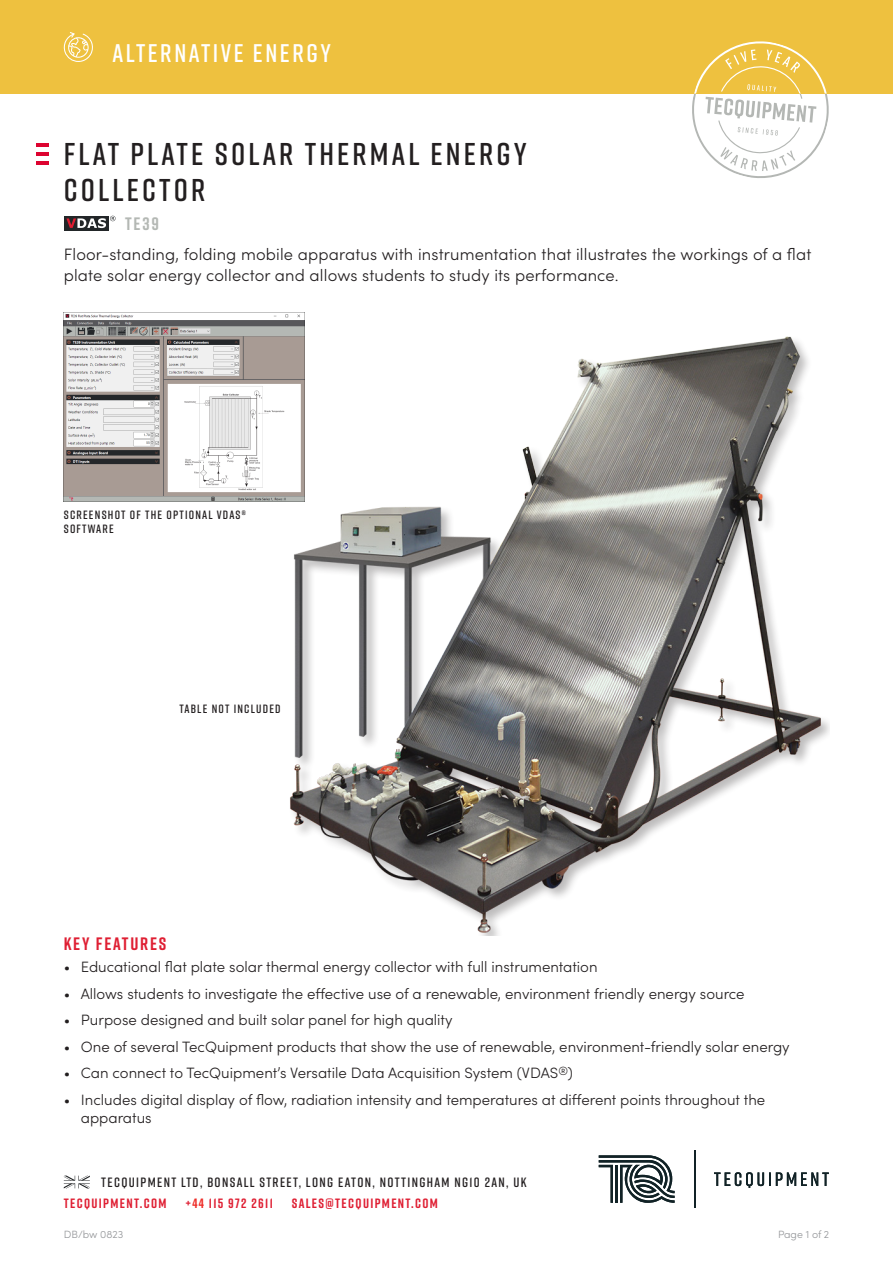
<style>
.page{position:relative;width:893px;height:1263px;background:#fff}
.page>*{position:absolute;margin:0;border:0;box-sizing:border-box;transform-origin:0 0}
.Product_name{font:600 31.5px/36px "Rift";letter-spacing:.1em;color:#231f20}
.t1{font:600 25.5px "Rift";letter-spacing:.1em;color:#fff}
.Main_heading{font:700 18px "Rift";letter-spacing:.1em;color:#df1f33}
.t2{font:700 18px "Rift";color:#b4b8b4}
.Product_description{font:300 16.5px/21px "Sofia Pro";letter-spacing:.01em;color:#231f20}
.Large_bullet_points{font:300 15px/18px "Sofia Pro";color:#231f20}
.t3{font:600 13.5px "Rift";letter-spacing:.1em;color:#231f20}
.t4{font:700 13.5px "Rift";letter-spacing:.1em;color:#df1f33}
.t5{font:600 12px/14.4px "Rift";letter-spacing:.1em;color:#231f20}
.t6{font:300 10.5px "Sofia Pro";color:#939598}
.s1{color:#ee2d28}
</style>
<div class="page">
<svg style="left:599px;top:1155px;width:76px;height:48px"></svg>
<svg style="left:714px;top:1172px;width:115px;height:16px"></svg>
<hr style="left:694px;top:1150px;width:1px;height:58px;background:#112226">
<svg style="left:64px;top:1175px;width:26px;height:13px"></svg>
<img style="left:278px;top:312px;width:551px;height:624px">
<div style="left:64px;top:216px;width:45px;height:15px;background:#222628"></div>
<svg style="left:66px;top:216px;width:50px;height:12px"></svg>
<div style="left:0;top:0;width:893px;height:94px;background:#eec13f"></div>
<svg style="left:64px;top:32px;width:29px;height:30px"></svg>
<svg style="left:692px;top:41px;width:137px;height:137px"></svg>
<svg style="left:36px;top:143px;width:13px;height:3px"></svg>
<svg style="left:36px;top:152px;width:13px;height:3px"></svg>
<hr style="left:36px;top:161px;width:13px;height:4px;background:#dd0330">
<img style="left:64px;top:313px;width:240px;height:189px">
<p class="t1" style="left:113px;top:35px;width:220px">ALTERNATIVE ENERGY</p>
<p class="Product_name" style="left:64px;top:135px;width:464px">FLAT PLATE SOLAR THERMAL ENERGY<br>COLLECTOR</p>
<p class="t2" style="left:125px;top:211px;width:35px">TE39</p>
<p class="Product_description" style="left:64px;top:243px;width:749px">Floor-standing, folding mobile apparatus with instrumentation that illustrates the workings of a flat plate solar energy collector and allows students to study its performance.</p>
<p class="t5" style="left:64px;top:507px;width:184px">SCREENSHOT OF THE OPTIONAL VDAS®<br>SOFTWARE</p>
<p class="t5" style="left:179px;top:701px;width:103px">TABLE NOT INCLUDED</p>
<p class="Main_heading" style="left:64px;top:931px;width:104px">KEY FEATURES</p>
<p class="Large_bullet_points" style="left:64px;top:957px;width:535px">• Educational flat plate solar thermal energy collector with full instrumentation</p>
<p class="Large_bullet_points" style="left:64px;top:984px;width:682px">• Allows students to investigate the effective use of a renewable, environment friendly energy source</p>
<p class="Large_bullet_points" style="left:64px;top:1010px;width:390px">• Purpose designed and built solar panel for high quality</p>
<p class="Large_bullet_points" style="left:64px;top:1037px;width:727px">• One of several TecQuipment products that show the use of renewable, environment-friendly solar energy</p>
<p class="Large_bullet_points" style="left:64px;top:1063px;width:511px">• Can connect to TecQuipment’s Versatile Data Acquisition System (VDAS<sup>®</sup>)</p>
<p class="Large_bullet_points" style="left:81px;top:1090px;width:686px;text-indent:-17px">• Includes digital display of flow, radiation intensity and temperatures at different points throughout the apparatus</p>
<p class="t3" style="left:101px;top:1172px;width:427px">TECQUIPMENT LTD, BONSALL STREET, LONG EATON, NOTTINGHAM NG10 2AN, UK</p>
<p class="t4" style="left:64px;top:1193px;width:104px">TECQUIPMENT.COM</p>
<p class="t4" style="left:185px;top:1193px;width:89px">+<span class="s1">44</span> 115 972 2611</p>
<p class="t4" style="left:292px;top:1193px;width:148px">SALES@TECQUIPMENT.COM</p>
<p class="t6" style="left:64px;top:1227px;width:61px">DB/bw 0823</p>
<p class="t6" style="left:778px;top:1227px;width:53px">Page 1 of 2</p>
</div>
